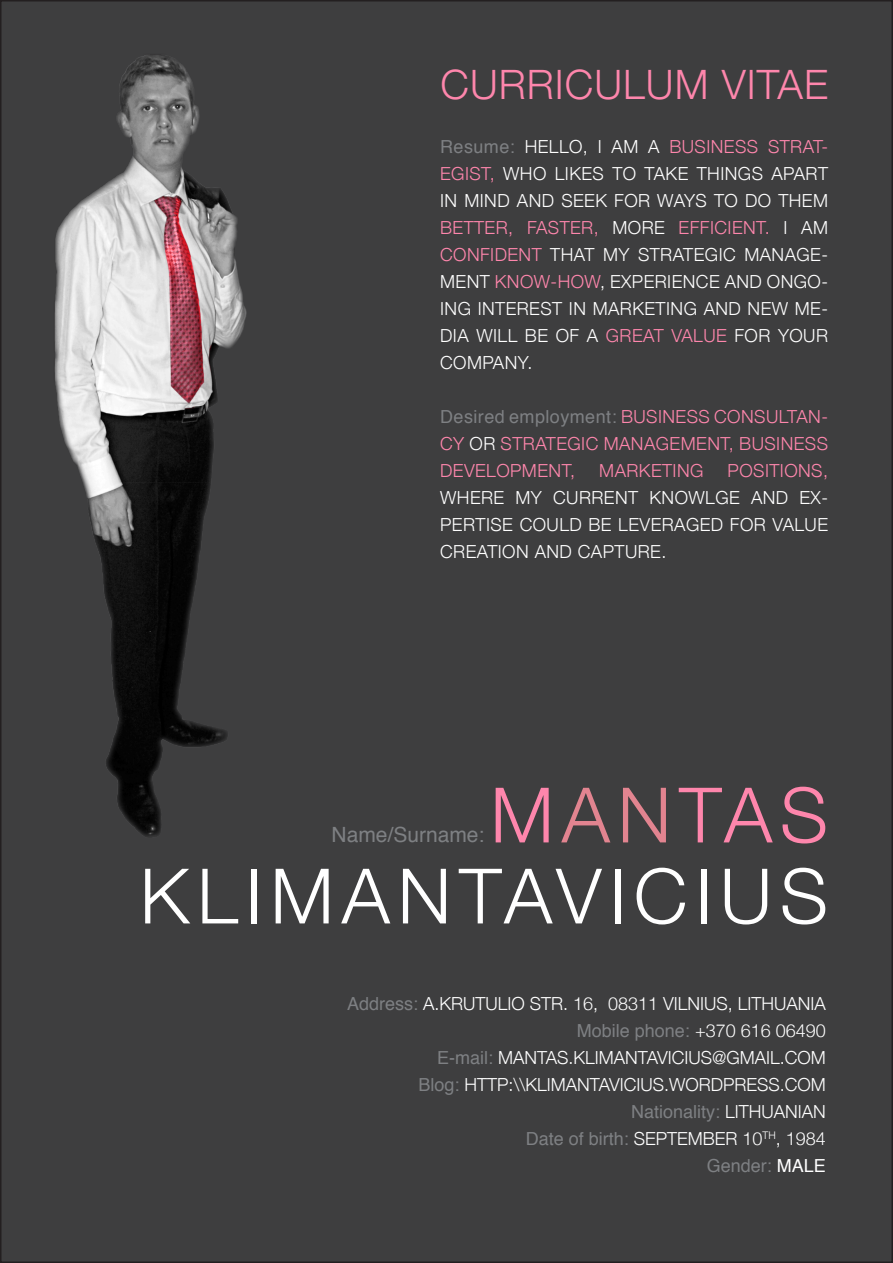
<style>
.page{position:relative;width:893px;height:1263px;background:#fff}
.page>*{position:absolute;margin:0;border:0;box-sizing:border-box;transform-origin:0 0}
.t1{font:300 76.5px "Helvetica Neue";letter-spacing:.1em;color:#fff}
.t2{font:300 76.5px "Helvetica Neue";letter-spacing:.1em;color:#fe86ac}
.t3{font:300 40.5px "Helvetica Neue";letter-spacing:.025em;color:#fe86ac}
.t4{font:21px "Helvetica";color:#7e8083}
.t5{font:300 18px/27px "Helvetica Neue";letter-spacing:.025em;color:#fff}
.t6{font:300 18px "Helvetica Neue";color:#fff}
.t7{font:300 18px/27px "Helvetica Neue";letter-spacing:.025em;color:#fe86ac;text-align:justify}
.t8{font:18px "Helvetica";color:#7e8083}
.s1{font-family:"Helvetica";font-weight:400;color:#7e8083}
.s2{color:#fe86ac}
.s3{color:#fff}
.s4{color:#e28490}
.s5{font-family:"Helvetica Neue";font-weight:300;color:#fff}
</style>
<div class="page">
<div style="left:1px;top:1px;width:891px;height:1261px;background:#3e3e3f"></div>
<img style="left:56px;top:56px;width:191px;height:781px">
<p class="t3" style="left:441px;top:60px;width:389px">CURRICULUM VITAE</p>
<p class="t5" style="left:440px;top:133px;width:389px"><span class="s1">Resume:</span> HELLO, I AM A <span class="s2">BUSINESS STRAT-<br>EGIST,</span> WHO LIKES TO TAKE THINGS APART<br>IN MIND AND SEEK FOR WAYS TO DO THEM<br><span class="s2">BETTER, FASTER,</span> MORE <span class="s2">EFFICIENT.</span> I AM<br><span class="s2">CONFIDENT</span> THAT</p>
<p class="t5" style="left:603px;top:241px;width:227px">MY STRATEGIC MANAGE-</p>
<p class="t5" style="left:440px;top:268px;width:70px">MENT <span class="s2">KNOW</span></p>
<p class="t5" style="left:551px;top:268px;width:231px"><span class="s2">-HOW</span>, EXPERIENCE AN D ONGO</p>
<p class="t5" style="left:821px;top:268px;width:8px">-</p>
<p class="t5" style="left:440px;top:295px;width:11px">ING</p>
<p class="t5" style="left:440px;top:295px;width:389px;text-indent:38px">INTEREST IN MARKETING AND NEW ME-<br>DIA WILL</p>
<p class="t5" style="left:440px;top:322px;width:389px;text-indent:85px">BE OF A <span class="s2">GREAT VALUE</span> FOR YOUR<br>COMPANY.</p>
<p class="t7" style="left:440px;top:403px;width:389px"><span class="s1">Desired employment:</span> BUSINESS CONSULTAN-CY <span class="s3">OR</span> STRATEGIC MANAGEMENT, BUSINESS DEVELOPMENT,</p>
<p class="t7" style="left:599px;top:457px;width:106px">MARKETING</p>
<p class="t7" style="left:728px;top:457px;width:102px">POSITIONS,</p>
<p class="t5" style="left:440px;top:484px;width:389px;text-align:justify;text-indent:113px">CURRENT KNOWLGE AND EX-PERTISE COULD BE LEVERAGED FOR VALUE CREATION AND CAPTURE.</p>
<p class="t5" style="left:440px;top:484px;width:14px">WHERE</p>
<p class="t5" style="left:515px;top:484px;width:14px">MY</p>
<p class="t2" style="left:490px;top:768px;width:339px">M<span class="s4">AN</span>TAS</p>
<p class="t1" style="left:140px;top:849px;width:690px">KLIMANTAVICIUS</p>
<p class="t4" style="left:332px;top:817px;width:154px">Name/Surname:</p>
<p class="t6" style="left:347px;top:992px;width:480px"><span class="s1">Address:</span> A.KRUTULIO STR. 16, 08311 VILNIUS, LITHUANIA</p>
<p class="t8" style="left:577px;top:1015px;width:250px">Mobile phone: <span class="s5">+370 616 06490</span></p>
<p class="t6" style="left:437px;top:1046px;width:390px"><span class="s1">E-mail:</span> MANTAS.KLIMANTAVICIUS@GMAIL.COM</p>
<p class="t6" style="left:419px;top:1073px;width:409px"><span class="s1">Blog:</span> HTTP:\\KLIMANTAVICIUS.WORDPRESS.COM</p>
<p class="t8" style="left:631px;top:1096px;width:196px">Nationality: <span class="s5">LITHUANIAN</span></p>
<p class="t6" style="left:526px;top:1127px;width:302px"><span class="s1">Date of birth:</span> SEPTEMBER 10<sup>TH</sup>, 1984</p>
<p class="t8" style="left:707px;top:1150px;width:121px">Gender: <span class="s3">MALE</span></p>
</div>
